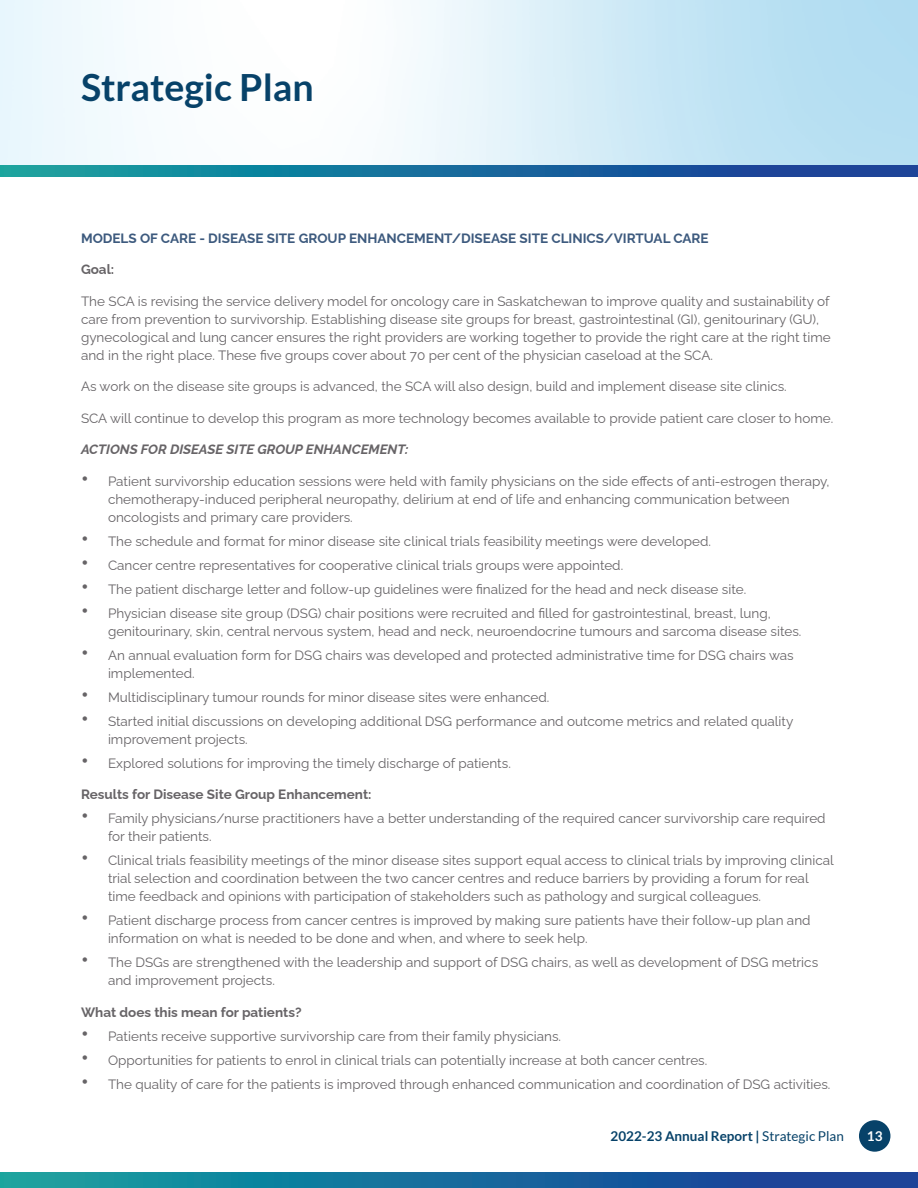
<style>
.page{position:relative;width:918px;height:1188px;background:#fff}
.page>*{position:absolute;margin:0;border:0;box-sizing:border-box;transform-origin:0 0}
.t1{font:700 37.5px "Lato";color:#074269}
.t2{font:13.5px/18px "Raleway";color:#676467}
.t3{font:700 13.5px "Raleway";color:#3d5a7e}
.t4{font:700 13.5px "Raleway";color:#676467}
.t5{font:italic 700 13.5px "Raleway";color:#676467}
.t6{font:700 13.5px "Lato";color:#074269}
.t7{font:700 13.5px "Lato";color:#fff}
.s1{font-weight:700;font-size:21px}
.s2{font-weight:400}
</style>
<div class="page">
<div style="left:859px;top:1120px;width:31px;height:32px;background:#074269;border-radius:50%"></div>
<div style="left:0;top:1172px;width:918px;height:16px;background:linear-gradient(to right,#13a1a0,#1a3798)"></div>
<svg style="left:0;top:165px;width:918px;height:12px;background:#166c9b"></svg>
<h1 class="t1" style="left:81px;top:66px;width:234px">Strategic Plan</h1>
<p class="t3" style="left:81px;top:227px;width:629px">MODELS OF CARE - DISEASE SITE GROUP ENHANCEMENT/DISEASE SITE CLINICS/VIRTUAL CARE</p>
<p class="t4" style="left:81px;top:259px;width:35px">Goal:</p>
<p class="t2" style="left:81px;top:291px;width:751px">The SCA is revising the service delivery model for oncology care in Saskatchewan to improve quality and sustainability of care from prevention to survivorship. Establishing disease site groups for breast, gastrointestinal (GI), genitourinary (GU), gynecological and lung cancer ensures the right providers are working together to provide the right care at the right time and in the right place. These five groups cover about 70 per cent of the physician caseload at the SCA.</p>
<p class="t2" style="left:81px;top:376px;width:707px">As work on the disease site groups is advanced, the SCA will also design, build and implement disease site clinics.</p>
<p class="t2" style="left:81px;top:408px;width:754px">SCA will continue to develop this program as more technology becomes available to provide patient care closer to home.</p>
<p class="t5" style="left:81px;top:439px;width:329px">ACTIONS FOR DISEASE SITE GROUP ENHANCEMENT:</p>
<p class="t2" style="left:108px;top:471px;width:723px;text-indent:-27px"><span class="s1">•</span> Patient survivorship education sessions were held with family physicians on the side effects of anti-estrogen therapy, chemotherapy-induced peripheral neuropathy, delirium at end of life and enhancing communication between oncologists and primary care providers.</p>
<p class="t2" style="left:81px;top:531px;width:632px"><span class="s1">•</span> The schedule and format for minor disease site clinical trials feasibility meetings were developed.</p>
<p class="t2" style="left:81px;top:555px;width:544px"><span class="s1">•</span> Cancer centre representatives for cooperative clinical trials groups were appointed.</p>
<p class="t2" style="left:81px;top:579px;width:667px"><span class="s1">•</span> The patient discharge letter and follow-up guidelines were finalized for the head and neck disease site.</p>
<p class="t2" style="left:108px;top:603px;width:695px;text-indent:-27px"><span class="s1">•</span> Physician disease site group (DSG) chair positions were recruited and filled for gastrointestinal, breast, lung, genitourinary, skin, central nervous system, head and neck, neuroendocrine tumours and sarcoma disease sites.</p>
<p class="t2" style="left:108px;top:645px;width:687px;text-indent:-27px"><span class="s1">•</span> An annual evaluation form for DSG chairs was developed and protected administrative time for DSG chairs was implemented.</p>
<p class="t2" style="left:81px;top:687px;width:470px"><span class="s1">•</span> Multidisciplinary tumour rounds for minor disease sites were enhanced.</p>
<p class="t2" style="left:108px;top:711px;width:687px;text-indent:-27px"><span class="s1">•</span> Started initial discussions on developing additional DSG performance and outcome metrics and related quality improvement projects.</p>
<p class="t2" style="left:81px;top:753px;width:431px"><span class="s1">•</span> Explored solutions for improving the timely discharge of patients.</p>
<p class="t4" style="left:81px;top:784px;width:292px">Results for Disease Site Group Enhancement:</p>
<p class="t2" style="left:108px;top:808px;width:719px;text-indent:-27px"><span class="s1">•</span> Family physicians/nurse practitioners have a better understanding of the required cancer survivorship care required for their patients.</p>
<p class="t2" style="left:108px;top:850px;width:727px;text-indent:-27px"><span class="s1">•</span> Clinical trials feasibility meetings of the minor disease sites support equal access to clinical trials by improving clinical trial selection and coordination between the two cancer centres and reduce barriers by providing a forum for real time feedback and opinions with participation of stakeholders such as pathology and surgical colleagues.</p>
<p class="t2" style="left:108px;top:910px;width:704px;text-indent:-27px"><span class="s1">•</span> Patient discharge process from cancer centres is improved by making sure patients have their follow-up plan and information on what is needed to be done and when, and where to seek help.</p>
<p class="t2" style="left:108px;top:952px;width:712px;text-indent:-27px"><span class="s1">•</span> The DSGs are strengthened with the leadership and support of DSG chairs, as well as development of DSG metrics and improvement projects.</p>
<p class="t4" style="left:81px;top:1001px;width:222px">What does this mean for patients?</p>
<p class="t2" style="left:81px;top:1026px;width:482px"><span class="s1">•</span> Patients receive supportive survivorship care from their family physicians.</p>
<p class="t2" style="left:81px;top:1050px;width:628px"><span class="s1">•</span> Opportunities for patients to enrol in clinical trials can potentially increase at both cancer centres.</p>
<p class="t2" style="left:81px;top:1074px;width:751px"><span class="s1">•</span> The quality of care for the patients is improved through enhanced communication and coordination of DSG activities.</p>
<p class="t6" style="left:611px;top:1129px;width:235px">2022-23 Annual Report | <span class="s2">Strategic Plan</span></p>
<p class="t7" style="left:867px;top:1129px;width:17px">13</p>
</div>
